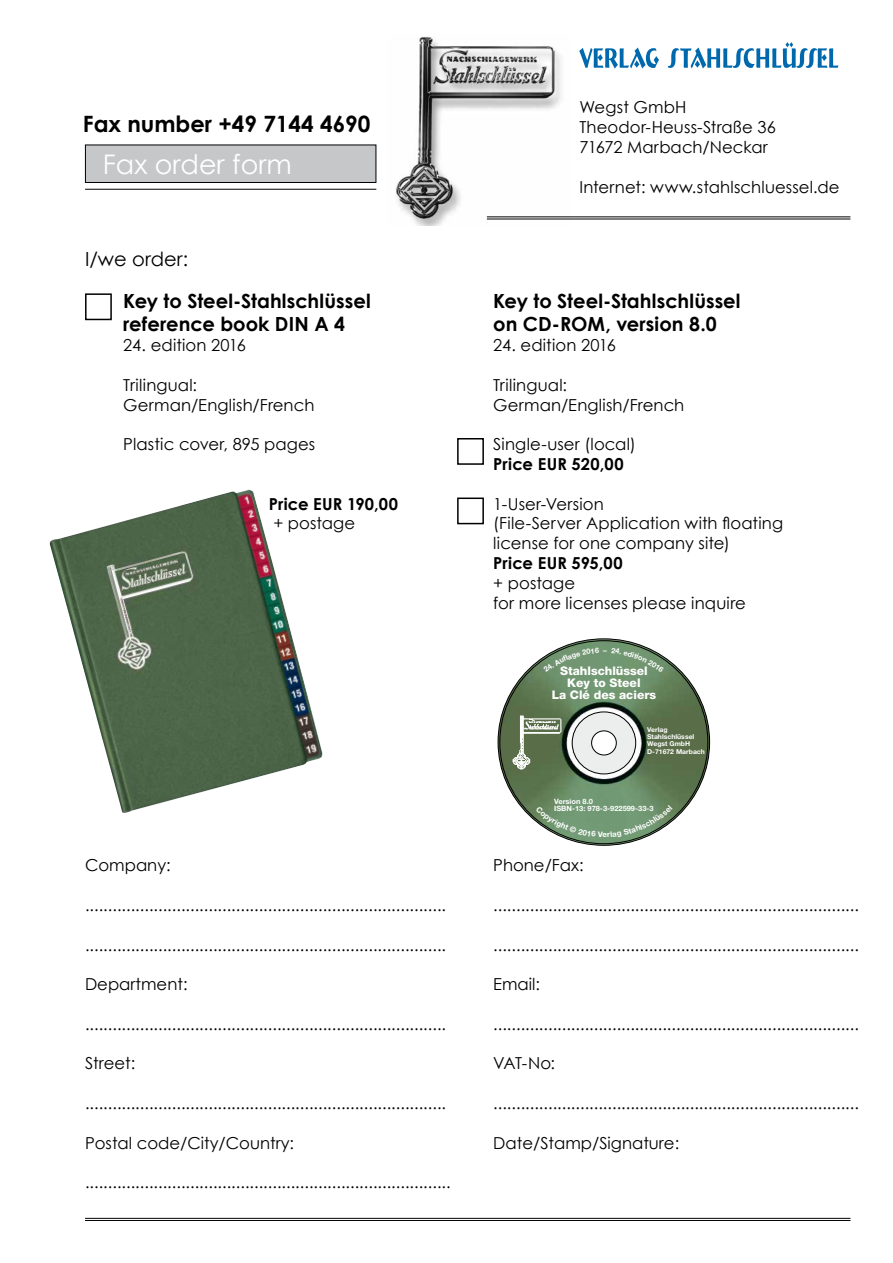
<style>
.page{position:relative;width:893px;height:1263px;background:#fff}
.page>*{position:absolute;margin:0;border:0;box-sizing:border-box;transform-origin:0 0}
.t1{font:27px "Century Gothic";color:#fff}
.t2{font:700 22.5px "Century Gothic";color:#000}
.t3{font:700 19.5px/23.4px "Century Gothic";color:#000}
.t4{font:19.5px "Century Gothic";color:#000}
.t5{font:16.5px/19.8px "Century Gothic";letter-spacing:.005em;color:#000}
.t6{font:700 16.5px "Century Gothic";letter-spacing:.01em;color:#000}
.t7{font:800 11.85px/12.1px "Helvetica Neue";color:#fff;text-align:center}
.t8{font:700 7.35px/7.4px "Helvetica Neue";color:#fff}
.t9{font:700 6.75px/7.4px "Helvetica Neue";color:#fff}
</style>
<div class="page">
<img style="left:395px;top:37px;width:175px;height:188px">
<div style="left:85px;top:293px;width:27px;height:27px;border:2px solid #000"></div>
<hr style="left:85px;top:189px;width:291px;height:1px;background:#000">
<hr style="left:487px;top:216px;width:363px;height:1px;background:#000">
<hr style="left:487px;top:219px;width:363px;height:1px;background:#000">
<hr style="left:85px;top:1220px;width:765px;height:1px;background:#000">
<hr style="left:85px;top:1218px;width:765px;height:1px;background:#000">
<img style="left:49px;top:490px;width:274px;height:323px">
<img style="left:498px;top:639px;width:212px;height:206px">
<div style="left:572px;top:712px;width:64px;height:62px;background:#eceded;border-radius:50%"></div>
<div style="left:572px;top:712px;width:64px;height:62px;border:1px solid #000;border-radius:50%"></div>
<img style="left:512px;top:715px;width:49px;height:55px">
<div style="left:592px;top:731px;width:24px;height:24px;background:#fff;border-radius:50%"></div>
<div style="left:591px;top:731px;width:25px;height:24px;border:1px solid #000;border-radius:50%"></div>
<div style="left:457px;top:438px;width:27px;height:27px;border:2px solid #000"></div>
<div style="left:457px;top:497px;width:27px;height:27px;border:2px solid #000"></div>
<svg style="left:579px;top:48px;width:80px;height:21px"></svg>
<svg style="left:668px;top:42px;width:170px;height:27px"></svg>
<div style="left:85px;top:145px;width:291px;height:37px;background:#c6c7c8"></div>
<div style="left:85px;top:145px;width:291px;height:38px;border:1px solid #000"></div>
<svg style="left:543px;top:648px;width:121px;height:24px;background:#739573"></svg>
<svg style="left:535px;top:805px;width:138px;height:33px;background:#7a9b7a"></svg>
<h2 class="t2" style="left:83px;top:106px;width:289px">Fax number +49 7144 4690</h2>
<h1 class="t1" style="left:103px;top:145px;width:191px">Fax order form</h1>
<p class="t4" style="left:85px;top:245px;width:105px">I/we order:</p>
<p class="t3" style="left:123px;top:288px;width:249px">Key to Steel-Stahlschlüssel reference book DIN A 4</p>
<p class="t5" style="left:123px;top:335px;width:124px">24. edition 2016</p>
<p class="t5" style="left:123px;top:375px;width:193px">Trilingual:<br>German/English/French</p>
<p class="t5" style="left:123px;top:434px;width:194px">Plastic cover, 895 pages</p>
<p class="t6" style="left:269px;top:491px;width:131px">Price EUR 190,00</p>
<p class="t5" style="left:273px;top:513px;width:83px">+ postage</p>
<p class="t5" style="left:85px;top:855px;width:87px">Company:</p>
<p class="t5" style="left:85px;top:895px;width:363px">...............................................................................</p>
<p class="t5" style="left:85px;top:934px;width:363px">...............................................................................</p>
<p class="t5" style="left:85px;top:974px;width:104px">Department:</p>
<p class="t5" style="left:85px;top:1014px;width:363px">...............................................................................</p>
<p class="t5" style="left:85px;top:1053px;width:52px">Street:</p>
<p class="t5" style="left:85px;top:1093px;width:363px">...............................................................................</p>
<p class="t5" style="left:85px;top:1132px;width:211px">Postal code/City/Country:</p>
<p class="t5" style="left:85px;top:1172px;width:367px">................................................................................</p>
<p class="t5" style="left:579px;top:97px;width:198px">Wegst GmbH<br>Theodor-Heuss-Straße 36<br>71672 Marbach/Neckar</p>
<p class="t5" style="left:579px;top:176px;width:262px">Internet: www.stahlschluessel.de</p>
<p class="t3" style="left:493px;top:288px;width:249px">Key to Steel-Stahlschlüssel on CD-ROM, version 8.0</p>
<p class="t5" style="left:493px;top:335px;width:124px">24. edition 2016</p>
<p class="t5" style="left:493px;top:375px;width:193px">Trilingual:<br>German/English/French</p>
<p class="t5" style="left:493px;top:434px;width:144px">Single-user (local)</p>
<p class="t6" style="left:493px;top:451px;width:132px">Price EUR 520,00</p>
<p class="t5" style="left:493px;top:493px;width:291px">1-User-Version<br>(File-Server Application with floating license for one company site)</p>
<p class="t6" style="left:493px;top:550px;width:131px">Price EUR 595,00</p>
<p class="t5" style="left:493px;top:573px;width:254px">+ postage<br>for more licenses please inquire</p>
<p class="t7" style="left:552px;top:665px;width:106px">Stahlschlüssel<br>Key to Steel<br>La Clé des aciers</p>
<p class="t9" style="left:647px;top:725px;width:59px">Verlag<br>Stahlschlüssel<br>Wegst GmbH<br>D-71672 Marbach</p>
<p class="t8" style="left:554px;top:797px;width:101px">Version 8.0<br>ISBN-13: 978-3-922599-33-3</p>
<p class="t5" style="left:493px;top:855px;width:92px">Phone/Fax:</p>
<p class="t5" style="left:493px;top:895px;width:367px">................................................................................</p>
<p class="t5" style="left:493px;top:934px;width:367px">................................................................................</p>
<p class="t5" style="left:493px;top:974px;width:48px">Email:</p>
<p class="t5" style="left:493px;top:1014px;width:367px">................................................................................</p>
<p class="t5" style="left:493px;top:1053px;width:63px">VAT-No:</p>
<p class="t5" style="left:493px;top:1093px;width:367px">................................................................................</p>
<p class="t5" style="left:493px;top:1132px;width:187px">Date/Stamp/Signature:</p>
</div>
